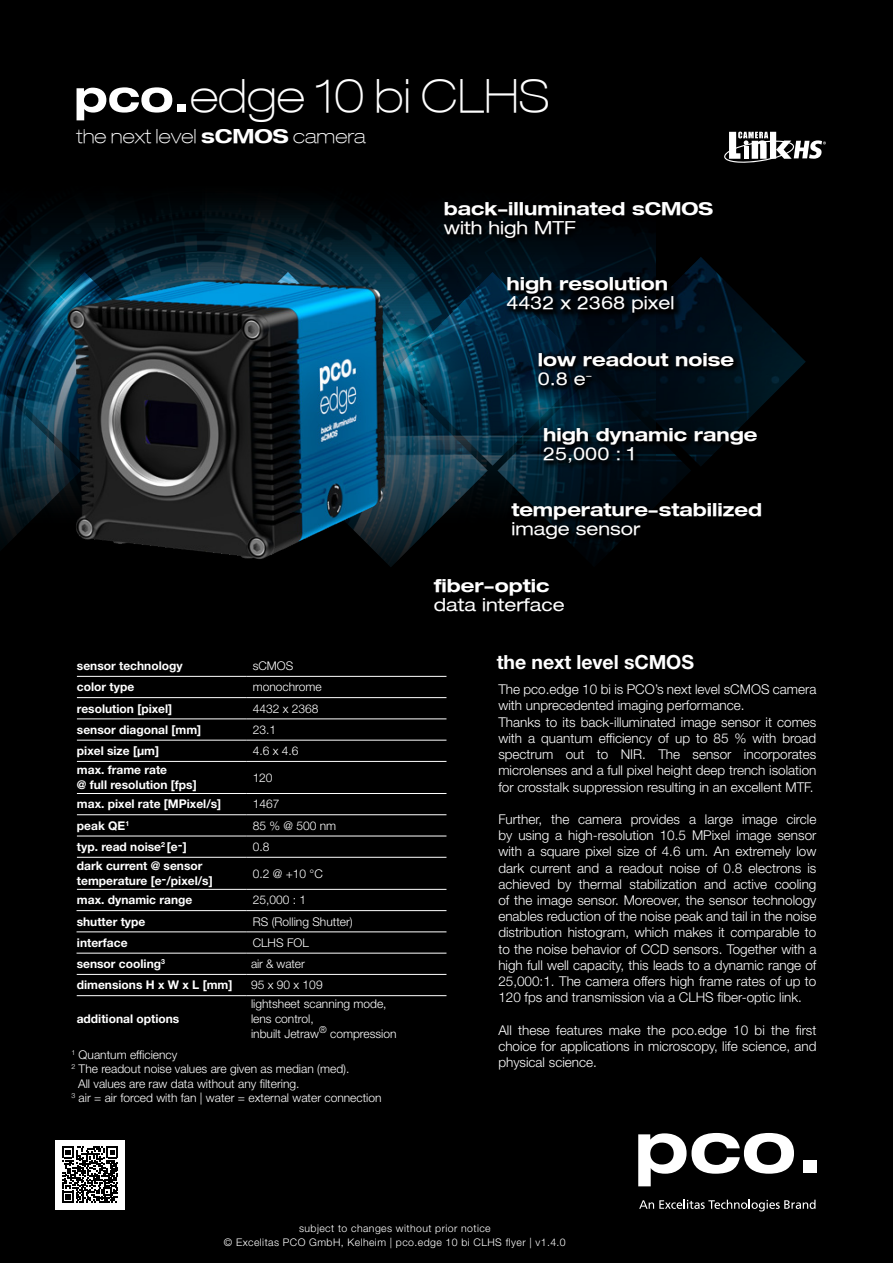
<style>
.page{position:relative;width:893px;height:1263px;background:#000}
.page>*{position:absolute;margin:0;border:0;box-sizing:border-box;transform-origin:0 0}
.t1{font:100 expanded 45.9px "Helvetica Neue";color:#fff}
.t2{font:100 expanded 19.5px "Helvetica Neue";color:#fff}
.GS_grau{font:700 19.5px "Helvetica Neue LT Std";letter-spacing:-.005em;color:#fff}
.t3{font:700 expanded 18px/19.5px "Helvetica Neue";color:#fff}
.t4{font:expanded 18px "Helvetica Neue";color:#fff}
.GS_grau-2{font:300 13.5px/16.2px "Helvetica Neue LT Std";color:#fff;text-align:justify}
.t5{font:300 12px/15px "Helvetica Neue LT Std";color:#fff}
.t6{font:700 12px/15px "Helvetica Neue LT Std";color:#fff}
.t7{font:300 10.5px/13.5px "Helvetica Neue LT Std";letter-spacing:.04em;color:#fff;text-align:center}
.t8{font:300 9.6px "Helvetica Neue LT Std";color:#fff}
.s1{font-weight:700}
.s2{font-weight:400}
</style>
<div class="page">
<img style="left:0;top:203px;width:656px;height:496px">
<svg style="left:0;top:266px;width:806px;height:340px"></svg>
<hr style="left:77px;top:676px;width:170px;height:1px;background:#fff">
<hr style="left:247px;top:676px;width:199px;height:1px;background:#fff">
<hr style="left:77px;top:697px;width:170px;height:1px;background:#fff">
<hr style="left:247px;top:697px;width:199px;height:1px;background:#fff">
<hr style="left:77px;top:719px;width:170px;height:1px;background:#fff">
<hr style="left:247px;top:719px;width:199px;height:1px;background:#fff">
<hr style="left:77px;top:740px;width:170px;height:1px;background:#fff">
<hr style="left:247px;top:740px;width:199px;height:1px;background:#fff">
<hr style="left:77px;top:761px;width:170px;height:1px;background:#fff">
<hr style="left:247px;top:761px;width:199px;height:1px;background:#fff">
<hr style="left:77px;top:793px;width:170px;height:1px;background:#fff">
<hr style="left:247px;top:793px;width:199px;height:1px;background:#fff">
<hr style="left:77px;top:814px;width:170px;height:1px;background:#fff">
<hr style="left:247px;top:814px;width:199px;height:1px;background:#fff">
<hr style="left:77px;top:836px;width:170px;height:1px;background:#fff">
<hr style="left:247px;top:836px;width:199px;height:1px;background:#fff">
<hr style="left:77px;top:857px;width:170px;height:1px;background:#fff">
<hr style="left:247px;top:857px;width:199px;height:1px;background:#fff">
<hr style="left:77px;top:889px;width:170px;height:1px;background:#fff">
<hr style="left:247px;top:889px;width:199px;height:1px;background:#fff">
<hr style="left:77px;top:953px;width:170px;height:1px;background:#fff">
<hr style="left:247px;top:953px;width:199px;height:1px;background:#fff">
<hr style="left:77px;top:974px;width:170px;height:1px;background:#fff">
<hr style="left:247px;top:974px;width:199px;height:1px;background:#fff">
<hr style="left:77px;top:995px;width:170px;height:1px;background:#fff">
<hr style="left:247px;top:995px;width:199px;height:1px;background:#fff">
<hr style="left:77px;top:910px;width:170px;height:1px;background:#fff">
<hr style="left:247px;top:910px;width:199px;height:1px;background:#fff">
<hr style="left:77px;top:932px;width:170px;height:1px;background:#fff">
<hr style="left:247px;top:932px;width:199px;height:1px;background:#fff">
<svg style="left:77px;top:87px;width:95px;height:33px"></svg>
<div style="left:177px;top:104px;width:9px;height:8px;background:#fff"></div>
<svg style="left:724px;top:132px;width:102px;height:31px"></svg>
<div style="left:55px;top:1140px;width:70px;height:69px;background:#fff"></div>
<svg style="left:62px;top:1146px;width:56px;height:56px"></svg>
<svg style="left:638px;top:1133px;width:156px;height:53px"></svg>
<div style="left:803px;top:1160px;width:13px;height:12px;background:#fff"></div>
<svg style="left:639px;top:1200px;width:176px;height:11px"></svg>
<div style="left:432px;top:576px;width:140px;height:43px;background:#000"></div>
<div style="left:509px;top:501px;width:260px;height:45px;background:#000"></div>
<div style="left:505px;top:275px;width:177px;height:47px;background:#000;opacity:.92"></div>
<div style="left:536px;top:350px;width:205px;height:42px;background:#000;opacity:.92"></div>
<div style="left:542px;top:426px;width:222px;height:44px;background:#000;opacity:.92"></div>
<div style="left:442px;top:199px;width:279px;height:46px;background:#000"></div>
<img style="left:60px;top:259px;width:330px;height:307px">
<p class="t1" style="left:190px;top:68px;width:361px">edge 10 bi CLHS</p>
<p class="t2" style="left:77px;top:124px;width:291px">the next level <span class="s1">sCMOS</span> camera</p>
<p class="t6" style="left:77px;top:658px;width:107px">sensor technology</p>
<p class="t5" style="left:253px;top:658px;width:42px">sCMOS</p>
<p class="t6" style="left:77px;top:679px;width:59px">color type</p>
<p class="t5" style="left:253px;top:679px;width:70px">monochrome</p>
<p class="t6" style="left:77px;top:700px;width:97px">resolution [pixel]</p>
<p class="t5" style="left:253px;top:700px;width:67px">4432 x 2368</p>
<p class="t6" style="left:77px;top:722px;width:126px">sensor diagonal [mm]</p>
<p class="t5" style="left:253px;top:722px;width:25px">23.1</p>
<p class="t6" style="left:77px;top:743px;width:84px">pixel size [µm]</p>
<p class="t5" style="left:253px;top:743px;width:47px">4.6 x 4.6</p>
<p class="t6" style="left:77px;top:762px;width:92px">max. frame rate</p>
<p class="t6" style="left:77px;top:777px;width:121px">@ full resolution [fps]</p>
<p class="t5" style="left:253px;top:770px;width:21px">120</p>
<p class="t6" style="left:77px;top:796px;width:146px">max. pixel rate [MPixel/s]</p>
<p class="t5" style="left:253px;top:796px;width:28px">1467</p>
<p class="t6" style="left:77px;top:818px;width:54px">peak QE<sup>1</sup></p>
<p class="t5" style="left:253px;top:818px;width:85px">85 % @ 500 nm</p>
<p class="t6" style="left:77px;top:839px;width:111px">typ. read noise<sup>2</sup> [e-]</p>
<p class="t5" style="left:253px;top:839px;width:18px">0.8</p>
<p class="t6" style="left:77px;top:858px;width:137px">dark current @ sensor temperature [e-/pixel/s]</p>
<p class="t5" style="left:253px;top:865px;width:72px">0.2 @ +10 °C</p>
<p class="t6" style="left:77px;top:892px;width:117px">max. dynamic range</p>
<p class="t5" style="left:253px;top:892px;width:55px">25,000 : 1</p>
<p class="t6" style="left:77px;top:913px;width:70px">shutter type</p>
<p class="t5" style="left:253px;top:913px;width:102px">RS (Rolling Shutter)</p>
<p class="t6" style="left:77px;top:935px;width:52px">interface</p>
<p class="t5" style="left:253px;top:935px;width:58px">CLHS FOL</p>
<p class="t6" style="left:77px;top:956px;width:90px">sensor cooling<sup>3</sup></p>
<p class="t5" style="left:251px;top:956px;width:55px">air &amp; water</p>
<p class="t6" style="left:77px;top:977px;width:157px">dimensions H x W x L [mm]</p>
<p class="t5" style="left:251px;top:977px;width:73px">95 x 90 x 109</p>
<p class="t6" style="left:77px;top:1011px;width:104px">additional options</p>
<p class="t5" style="left:251px;top:996px;width:137px">lightsheet scanning mode, lens control,<br>inbuilt Jetraw</p>
<p class="t8" style="left:319px;top:1024px;width:9px">®</p>
<p class="t5" style="left:330px;top:1026px;width:68px">compression</p>
<p class="t5" style="left:71px;top:1047px;width:107px"><sup>1</sup> Quantum efficiency</p>
<p class="t5" style="left:71px;top:1061px;width:279px"><sup>2</sup> The readout noise values are given as median (med).</p>
<p class="t5" style="left:78px;top:1076px;width:223px">All values are raw data without any filtering.</p>
<p class="t5" style="left:71px;top:1090px;width:312px"><sup>3</sup> air = air forced with fan | water = external water connection</p>
<p class="t3" style="left:444px;top:198px;width:271px">back-illuminated sCMOS</p>
<p class="t4" style="left:444px;top:217px;width:134px">with high MTF</p>
<p class="t3" style="left:506px;top:273px;width:163px">high resolution</p>
<p class="t4" style="left:506px;top:292px;width:169px">4432 x 2368 pixel</p>
<p class="t3" style="left:538px;top:349px;width:198px">low readout noise<br><span class="s2">0.8 e</span><sup>-</sup></p>
<p class="t3" style="left:543px;top:424px;width:216px">high dynamic range</p>
<p class="t4" style="left:543px;top:443px;width:94px">25,000 : 1</p>
<p class="t3" style="left:511px;top:499px;width:252px">temperature-stabilized</p>
<p class="t4" style="left:511px;top:518px;width:131px">image sensor</p>
<p class="t3" style="left:434px;top:575px;width:117px">fiber-optic</p>
<p class="t4" style="left:434px;top:594px;width:133px">data interface</p>
<p class="GS_grau" style="left:497px;top:650px;width:199px">the next level sCMOS</p>
<p class="GS_grau-2" style="left:498px;top:681px;width:320px">The pco.edge 10 bi is PCO’s next level sCMOS camera with unprecedented imaging performance.</p>
<p class="GS_grau-2" style="left:498px;top:713px;width:320px">Thanks to its back-illuminated image sensor it comes with a quantum efficiency of up to 85 % with broad spectrum out to NIR. The sensor incorporates microlenses and a full pixel height deep trench isolation for crosstalk suppression resulting in an excellent MTF.</p>
<p class="GS_grau-2" style="left:498px;top:811px;width:320px">Further, the camera provides a large image circle by using a high-resolution 10.5 MPixel image sensor with a square pixel size of 4.6 um. An extremely low dark current and a readout noise of 0.8 electrons is achieved by thermal stabilization and active cooling of the image sensor. Moreover, the sensor technology enables reduction of the noise peak and tail in the noise distribution histogram, which makes it comparable to to the noise behavior of CCD sensors. Together with a high full well capacity, this leads to a dynamic range of 25,000:1. The camera offers high frame rates of up to 120 fps and transmission via a CLHS fiber-optic link.</p>
<p class="GS_grau-2" style="left:498px;top:1021px;width:320px">All these features make the pco.edge 10 bi the first choice for applications in microscopy, life science, and physical science.</p>
<p class="t7" style="left:224px;top:1221px;width:343px">subject to changes without prior notice<br>© Excelitas PCO GmbH, Kelheim | pco.edge 10 bi CLHS flyer | v1.4.0</p>
</div>
